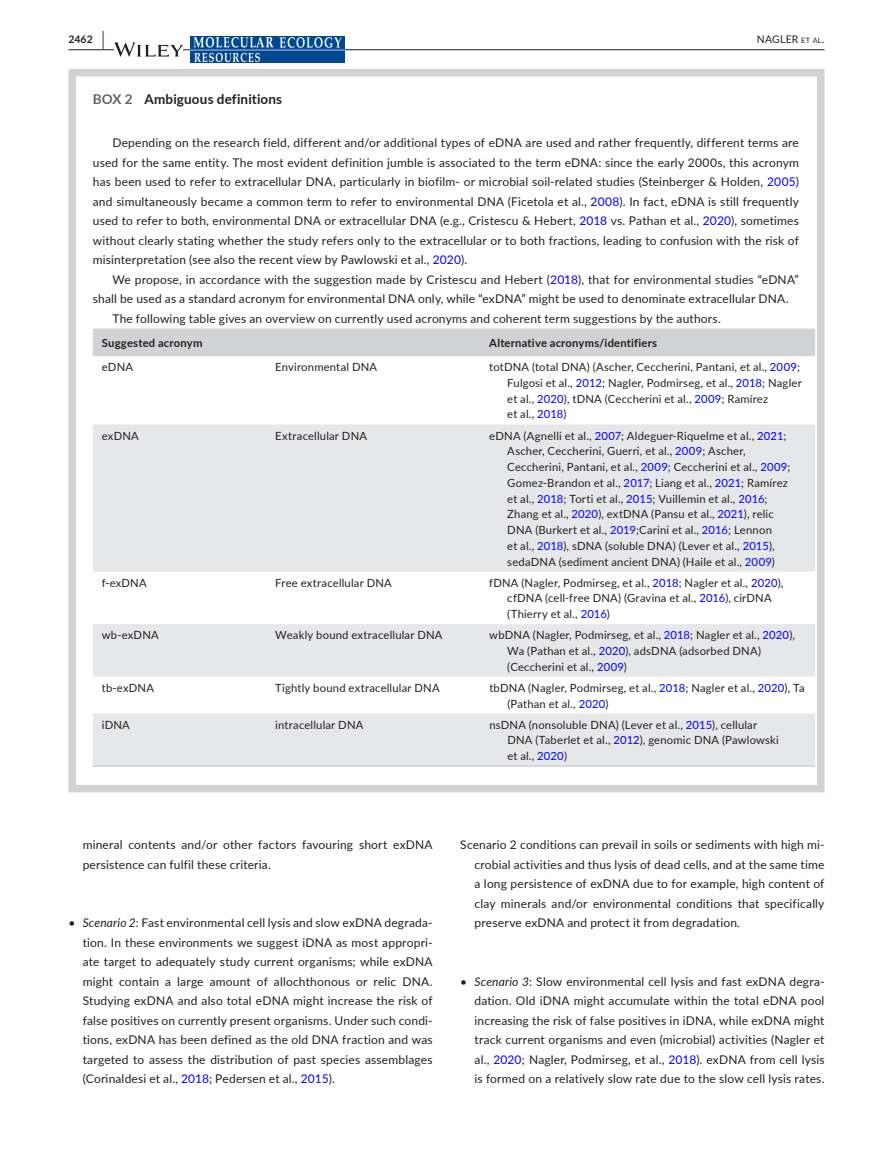
<style>
.page{position:relative;width:893px;height:1174px;background:#fff}
.page>*{position:absolute;margin:0;border:0;box-sizing:border-box;transform-origin:0 0}
.t1{font:700 13.5px "Lato";letter-spacing:.01em;color:#231f20}
.t2{font:12px/19.5px "Lato";letter-spacing:.015em;color:#231f20;text-align:justify}
.t3{font:11.25px/15.8px "Lato";letter-spacing:.015em;color:#231f20}
.t4{font:700 11.25px "Lato";letter-spacing:.02em;color:#231f20}
.t5{font:10.5px "Lato";letter-spacing:.02em;color:#231f20}
.t6{font:700 10.5px "Lato";color:#231f20}
.s1{font-size:19.5px}
.s2{font-size:7.35px}
.s3{color:#636366}
.s4{color:#00f}
.s5{font-style:italic}
</style>
<div class="page">
<hr style="left:68px;top:49px;width:756px;height:1px;background:#231f20">
<svg style="left:114px;top:42px;width:69px;height:15px"></svg>
<img style="left:191px;top:37px;width:153px;height:25px">
<div style="left:93px;top:328px;width:722px;height:28px;background:#d1d2d4"></div>
<svg style="left:93px;top:424px;width:722px;height:341px;fill:#e6e7e9"></svg>
<hr style="left:93px;top:765px;width:173px;height:2px;background:#d1d2d4">
<hr style="left:266px;top:765px;width:214px;height:2px;background:#d1d2d4">
<hr style="left:480px;top:765px;width:335px;height:2px;background:#d1d2d4">
<div style="left:68px;top:69px;width:756px;height:723px;border:8px solid #d1d2d4"></div>
<p class="t6" style="left:68px;top:31px;width:37px">2462 <span class="s1">|</span></p>
<p class="t5" style="left:757px;top:31px;width:69px">NAGLER <span class="s2">et al</span>.</p>
<p class="t1" style="left:93px;top:89px;width:191px"><span class="s3">BOX 2</span> Ambiguous definitions</p>
<p class="t2" style="left:93px;top:132px;width:708px;text-indent:20px">Depending on the research field, different and/or additional types of eDNA are used and rather frequently, different terms are used for the same entity. The most evident definition jumble is associated to the term eDNA: since the early 2000s, this acronym has been used to refer to extracellular DNA, particularly in biofilm- or microbial soil-related studies (Steinberger &amp; Holden, <span class="s4">2005</span>) and simultaneously became a common term to refer to environmental DNA (Ficetola et al., <span class="s4">2008</span>). In fact, eDNA is still frequently used to refer to both, environmental DNA or extracellular DNA (e.g., Cristescu &amp; Hebert, <span class="s4">2018</span> vs. Pathan et al., <span class="s4">2020</span>), sometimes without clearly stating whether the study refers only to the extracellular or to both fractions, leading to confusion with the risk of misinterpretation (see also the recent view by Pawlowski et al., <span class="s4">2020</span>).</p>
<p class="t2" style="left:112px;top:269px;width:688px">We propose, in accordance with the suggestion made by Cristescu and Hebert (<span class="s4">2018</span>), that for environmental studies “eDNA”</p>
<p class="t2" style="left:93px;top:288px;width:697px">shall be used as a standard acronym for environmental DNA only, while “exDNA” might be used to denominate extracellular DNA.</p>
<p class="t2" style="left:112px;top:308px;width:610px">The following table gives an overview on currently used acronyms and coherent term suggestions by the authors.</p>
<p class="t4" style="left:102px;top:334px;width:102px">Suggested acronym</p>
<p class="t4" style="left:489px;top:334px;width:169px">Alternative acronyms/identifiers</p>
<p class="t3" style="left:102px;top:359px;width:33px">eDNA</p>
<p class="t3" style="left:275px;top:359px;width:103px">Environmental DNA</p>
<p class="t3" style="left:507px;top:359px;width:296px;text-indent:-18px">totDNA (total DNA) (Ascher, Ceccherini, Pantani, et al., <span class="s4">2009</span>; Fulgosi et al., <span class="s4">2012</span>; Nagler, Podmirseg, et al., <span class="s4">2018</span>; Nagler et al., <span class="s4">2020</span>), tDNA (Ceccherini et al., <span class="s4">2009</span>; Ramírez<br>et al., <span class="s4">2018</span>)</p>
<p class="t3" style="left:102px;top:427px;width:39px">exDNA</p>
<p class="t3" style="left:275px;top:427px;width:93px">Extracellular DNA</p>
<p class="t3" style="left:507px;top:427px;width:285px;text-indent:-18px">eDNA (Agnelli et al., <span class="s4">2007</span>; Aldeguer-Riquelme et al., <span class="s4">2021</span>; Ascher, Ceccherini, Guerri, et al., <span class="s4">2009</span>; Ascher, Ceccherini, Pantani, et al., <span class="s4">2009</span>; Ceccherini et al., <span class="s4">2009</span>; Gomez-Brandon et al., <span class="s4">2017</span>; Liang et al., <span class="s4">2021</span>; Ramírez et al., <span class="s4">2018</span>; Torti et al., <span class="s4">2015</span>; Vuillemin et al., <span class="s4">2016</span>; Zhang et al., <span class="s4">2020</span>), extDNA (Pansu et al., <span class="s4">2021</span>), relic DNA (Burkert et al., <span class="s4">2019</span>;Carini et al., <span class="s4">2016</span>; Lennon<br>et al., <span class="s4">2018</span>), sDNA (soluble DNA) (Lever et al., <span class="s4">2015</span>), sedaDNA (sediment ancient DNA) (Haile et al., <span class="s4">2009</span>)</p>
<p class="t3" style="left:102px;top:574px;width:46px">f-exDNA</p>
<p class="t3" style="left:275px;top:574px;width:118px">Free extracellular DNA</p>
<p class="t3" style="left:507px;top:574px;width:278px;text-indent:-18px">fDNA (Nagler, Podmirseg, et al., <span class="s4">2018</span>; Nagler et al., <span class="s4">2020</span>), cfDNA (cell-free DNA) (Gravina et al., <span class="s4">2016</span>), cirDNA (Thierry et al., <span class="s4">2016</span>)</p>
<p class="t3" style="left:102px;top:627px;width:58px">wb-exDNA</p>
<p class="t3" style="left:275px;top:627px;width:169px">Weakly bound extracellular DNA</p>
<p class="t3" style="left:507px;top:627px;width:289px;text-indent:-18px">wbDNA (Nagler, Podmirseg, et al., <span class="s4">2018</span>; Nagler et al., <span class="s4">2020</span>),<br>Wa (Pathan et al., <span class="s4">2020</span>), adsDNA (adsorbed DNA) (Ceccherini et al., <span class="s4">2009</span>)</p>
<p class="t3" style="left:102px;top:679px;width:54px">tb-exDNA</p>
<p class="t3" style="left:275px;top:679px;width:166px">Tightly bound extracellular DNA</p>
<p class="t3" style="left:507px;top:679px;width:299px;text-indent:-18px">tbDNA (Nagler, Podmirseg, et al., <span class="s4">2018</span>; Nagler et al., <span class="s4">2020</span>), Ta (Pathan et al., <span class="s4">2020</span>)</p>
<p class="t3" style="left:102px;top:716px;width:30px">iDNA</p>
<p class="t3" style="left:275px;top:716px;width:90px">intracellular DNA</p>
<p class="t3" style="left:507px;top:716px;width:273px;text-indent:-18px">nsDNA (nonsoluble DNA) (Lever et al., <span class="s4">2015</span>), cellular<br>DNA (Taberlet et al., <span class="s4">2012</span>), genomic DNA (Pawlowski et al., <span class="s4">2020</span>)</p>
<p class="t2" style="left:83px;top:834px;width:351px">mineral contents and/or other factors favouring short exDNA persistence can fulfil these criteria.</p>
<p class="t2" style="left:83px;top:912px;width:351px;text-indent:-14px">• <span class="s5">Scenario 2</span>: Fast environmental cell lysis and slow exDNA degrada&shy;tion. In these environments we suggest iDNA as most appropri&shy;ate target to adequately study current organisms; while exDNA might contain a large amount of allochthonous or relic DNA.<br>Studying exDNA and also total eDNA might increase the risk of false positives on currently present organisms. Under such condi&shy;tions, exDNA has been defined as the old DNA fraction and was targeted to assess the distribution of past species assemblages (Corinaldesi et al., <span class="s4">2018</span>; Pedersen et al., <span class="s4">2015</span>).</p>
<p class="t2" style="left:475px;top:834px;width:351px;text-indent:-14px">Scenario 2 conditions can prevail in soils or sediments with high mi&shy;crobial activities and thus lysis of dead cells, and at the same time a long persistence of exDNA due to for example, high content of clay minerals and/or environmental conditions that specifically preserve exDNA and protect it from degradation.</p>
<p class="t2" style="left:474px;top:971px;width:351px;text-indent:-14px">• <span class="s5">Scenario 3</span>: Slow environmental cell lysis and fast exDNA degra&shy;dation. Old iDNA might accumulate within the total eDNA pool increasing the risk of false positives in iDNA, while exDNA might track current organisms and even (microbial) activities (Nagler et al., <span class="s4">2020</span>; Nagler, Podmirseg, et al., <span class="s4">2018</span>). exDNA from cell lysis is formed on a relatively slow rate due to the slow cell lysis rates.</p>
</div>
